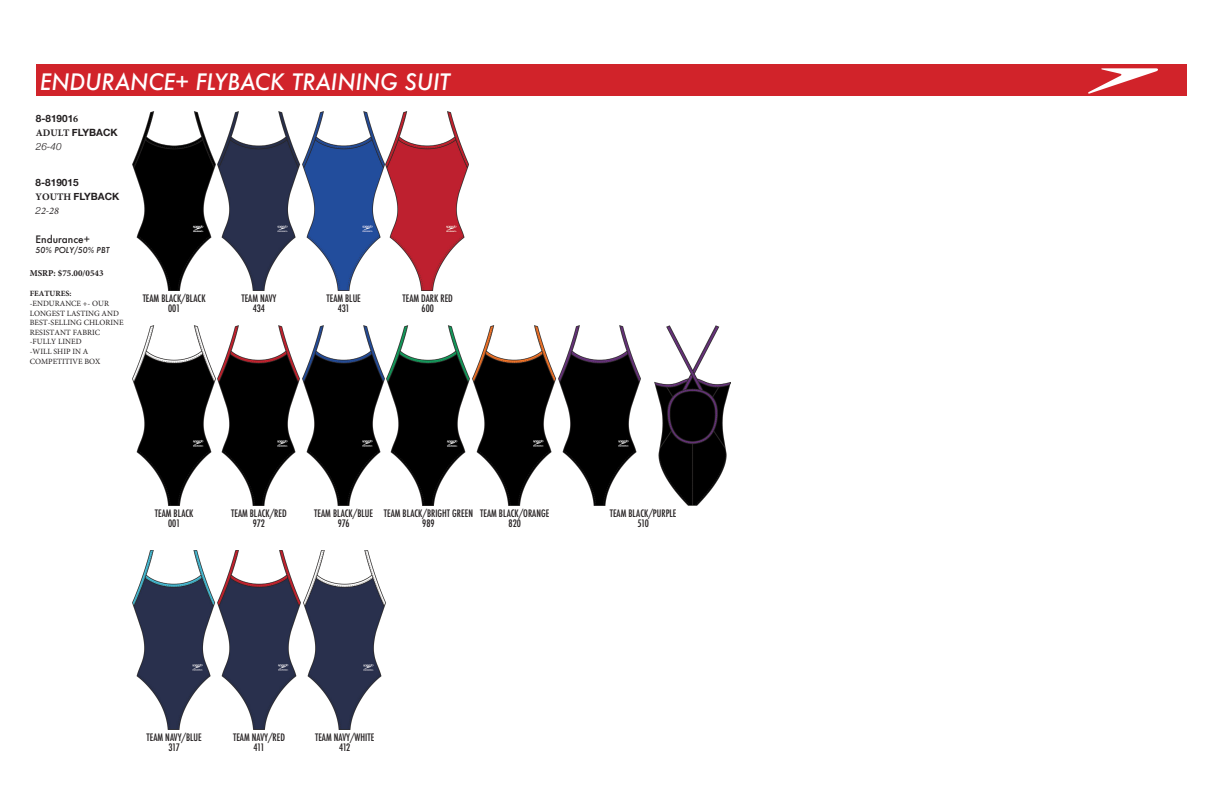
<style>
.page{position:relative;width:1224px;height:792px;background:#fff}
.page>*{position:absolute;margin:0;border:0;box-sizing:border-box;transform-origin:0 0}
.t1{font:italic 500 22px "Futura";color:#fff}
.t2{font:500 condensed 10px "Futura";color:#231f20}
.t3{font:700 10px/14px "Helvetica Neue";color:#231f20}
.t4{font:500 10px "Futura";color:#231f20}
.t5{font:italic 10px "Minion Pro";color:#231f20}
.t6{font:700 9px "Minion Pro";color:#221e1f}
.t7{font:8px/9.6px "Minion Pro";color:#221e1f}
.t8{font:italic 500 8px "Futura";color:#231f20}
.t9{font:700 8px "Minion Pro";color:#221e1f}
.s1{font-family:"Minion Pro"}
.s2{font-weight:300;font-style:italic}
.s3{font-family:"Helvetica Neue";font-weight:300}
</style>
<div class="page">
<div style="left:36px;top:65px;width:1152px;height:31px;background:#d1232a"></div>
<svg style="left:1088px;top:68px;width:70px;height:26px"></svg>
<img style="left:303px;top:550px;width:83px;height:180px">
<img style="left:133px;top:326px;width:252px;height:179px">
<img style="left:133px;top:550px;width:83px;height:180px">
<img style="left:133px;top:111px;width:336px;height:180px">
<img style="left:387px;top:326px;width:83px;height:179px">
<img style="left:473px;top:326px;width:83px;height:179px">
<img style="left:218px;top:550px;width:83px;height:180px">
<img style="left:559px;top:326px;width:172px;height:179px">
<p class="t1" style="left:40px;top:67px;width:412px">ENDURANCE+ FLYBACK TRAINING SUIT</p>
<p class="t3" style="left:36px;top:111px;width:83px">8-81901<span class="s1">6<br>ADULT</span> FLYBACK<br><span class="s2">26-40</span></p>
<p class="t3" style="left:36px;top:176px;width:85px">8-819015<br><span class="s1">YOUTH</span> FLYBACK</p>
<p class="t5" style="left:36px;top:204px;width:25px"><span class="s3">2</span>2-28</p>
<p class="t4" style="left:36px;top:233px;width:56px">Endurance+</p>
<p class="t8" style="left:36px;top:245px;width:75px">50% POLY/50% PBT</p>
<p class="t6" style="left:30px;top:267px;width:75px">MSRP: $75.00/0543</p>
<p class="t9" style="left:30px;top:288px;width:43px">FEATURES:</p>
<p class="t7" style="left:30px;top:299px;width:95px">-ENDURANCE +- OUR<br>LONGEST LASTING AND<br>BEST-SELLING CHLORINE<br>RESISTANT FABRIC -FULLY LINED<br>-WILL SHIP IN A<br>COMPETITIVE BOX</p>
<p class="t2" style="left:143px;top:292px;width:64px">TEAM BLACK/BLACK</p>
<p class="t2" style="left:168px;top:302px;width:14px">001</p>
<p class="t2" style="left:241px;top:292px;width:37px">TEAM NAVY</p>
<p class="t2" style="left:253px;top:302px;width:14px">434</p>
<p class="t2" style="left:326px;top:292px;width:36px">TEAM BLUE</p>
<p class="t2" style="left:338px;top:302px;width:14px">431</p>
<p class="t2" style="left:403px;top:292px;width:52px">TEAM DARK RED</p>
<p class="t2" style="left:422px;top:302px;width:14px">600</p>
<p class="t2" style="left:155px;top:507px;width:40px">TEAM BLACK</p>
<p class="t2" style="left:168px;top:517px;width:14px">001</p>
<p class="t2" style="left:231px;top:507px;width:57px">TEAM BLACK/RED</p>
<p class="t2" style="left:253px;top:517px;width:14px">972</p>
<p class="t2" style="left:314px;top:507px;width:60px">TEAM BLACK/BLUE</p>
<p class="t2" style="left:338px;top:517px;width:13px">976</p>
<p class="t2" style="left:384px;top:507px;width:91px">TEAM BLACK/BRIGHT GREEN</p>
<p class="t2" style="left:422px;top:517px;width:14px">989</p>
<p class="t2" style="left:480px;top:507px;width:71px">TEAM BLACK/ORANGE</p>
<p class="t2" style="left:509px;top:517px;width:14px">820</p>
<p class="t2" style="left:610px;top:507px;width:68px">TEAM BLACK/PURPLE</p>
<p class="t2" style="left:637px;top:517px;width:13px">510</p>
<p class="t2" style="left:147px;top:731px;width:57px">TEAM NAVY/BLUE</p>
<p class="t2" style="left:168px;top:741px;width:13px">317</p>
<p class="t2" style="left:233px;top:731px;width:54px">TEAM NAVY/RED</p>
<p class="t2" style="left:254px;top:741px;width:13px">411</p>
<p class="t2" style="left:315px;top:731px;width:61px">TEAM NAVY/WHITE</p>
<p class="t2" style="left:339px;top:741px;width:13px">412</p>
</div>
